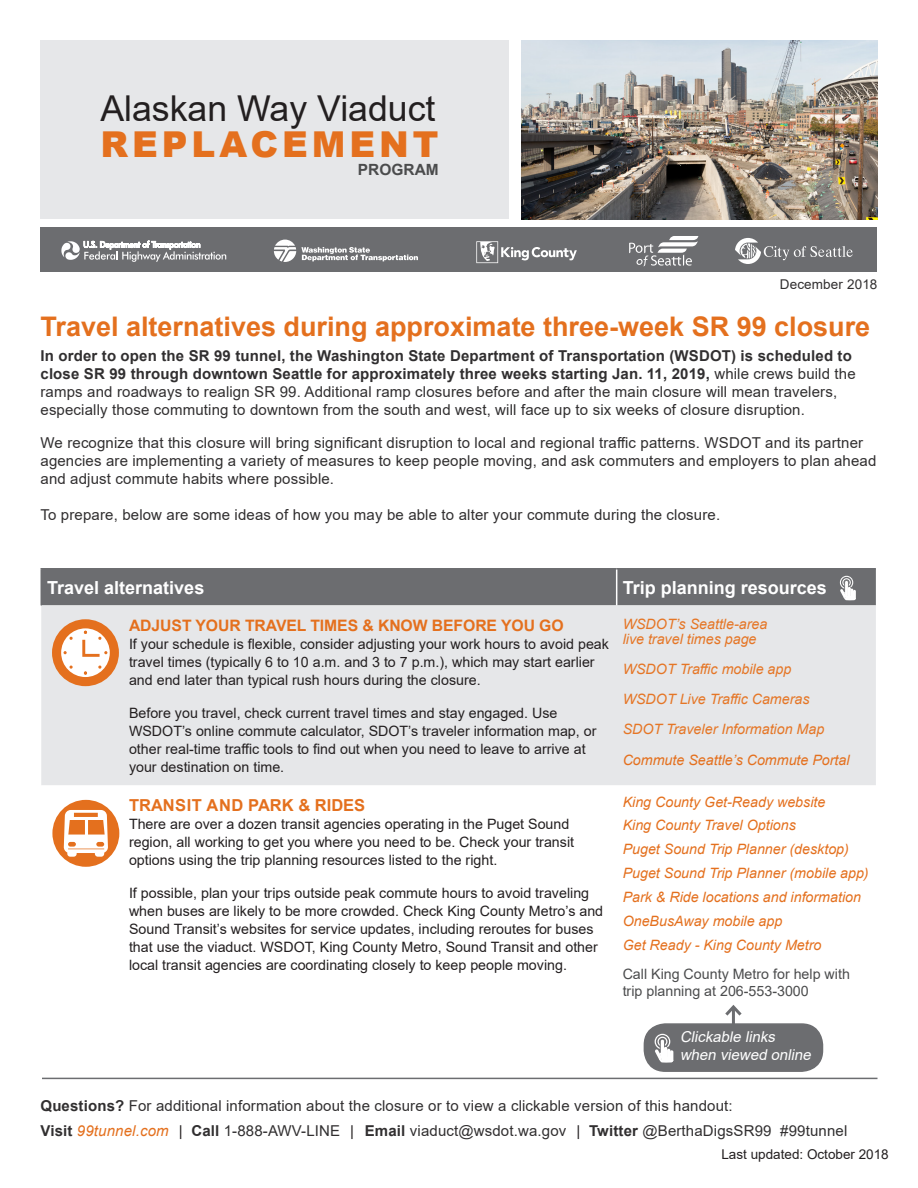
<style>
.page{position:relative;width:918px;height:1188px;background:#fff}
.page>*{position:absolute;margin:0;border:0;box-sizing:border-box;transform-origin:0 0}
.t1{font:35.7px "Arial";color:#231f20}
.t2{font:900 35.7px "Arial";letter-spacing:.11em;color:#e4701e}
.t3{font:700 27px "Arial";color:#e4701e}
.t4{font:700 18px "Arial";color:#fff}
.t5{font:700 16.5px "Arial";color:#e4701e}
.t6{font:700 15.75px "Arial";letter-spacing:-.005em;color:#e4701e}
.t7{font:700 15.45px "Arial";color:#4b4c4d}
.t8{font:15px/18px "Arial";letter-spacing:.01em;color:#312f30}
.t9{font:italic 15px/18px "Arial";color:#fff}
.t10{font:14.25px/18px "Arial";color:#231f20}
.t11{font:italic 14.25px "Arial";color:#e4701e}
.t12{font:italic 14.25px/15px "Arial";color:#e57626}
.t13{font:14.25px/17.1px "Arial";color:#4b4c4d}
.t14{font:13.5px "Arial";color:#231f20}
.t15{font:13.5px "Arial";letter-spacing:.01em;color:#312f30}
.s1{font-weight:700}
.s2{font-style:italic;color:#e4701e}
.s3{font-style:italic;color:#231f20}
</style>
<div class="page">
<img style="left:522px;top:40px;width:356px;height:179px">
<div style="left:40px;top:40px;width:469px;height:179px;background:#e6e7e9"></div>
<div style="left:41px;top:605px;width:835px;height:180px;background:#e6e7e9"></div>
<hr style="left:41px;top:568px;width:576px;height:2px;background:#6c6d70">
<hr style="left:617px;top:568px;width:259px;height:2px;background:#6c6d70">
<div style="left:52px;top:619px;width:67px;height:67px;background:#e4701e;border-radius:50%"></div>
<div style="left:61px;top:628px;width:49px;height:49px;background:#fff;border-radius:50%"></div>
<svg style="left:69px;top:665px;width:4px;height:4px"></svg>
<svg style="left:82px;top:631px;width:25px;height:26px"></svg>
<svg style="left:69px;top:637px;width:4px;height:3px"></svg>
<svg style="left:84px;top:671px;width:3px;height:4px"></svg>
<svg style="left:98px;top:665px;width:4px;height:4px"></svg>
<div style="left:52px;top:800px;width:67px;height:67px;background:#e4701e;border-radius:50%"></div>
<svg style="left:64px;top:810px;width:44px;height:47px"></svg>
<div style="left:40px;top:227px;width:838px;height:44px;background:#6c6d70"></div>
<svg style="left:735px;top:238px;width:118px;height:26px"></svg>
<svg style="left:61px;top:241px;width:165px;height:21px"></svg>
<svg style="left:274px;top:240px;width:144px;height:22px"></svg>
<svg style="left:476px;top:241px;width:101px;height:22px"></svg>
<svg style="left:629px;top:236px;width:69px;height:30px"></svg>
<hr style="left:42px;top:1078px;width:836px;height:1px;background:#6c6d70">
<div style="left:41px;top:569px;width:835px;height:36px;background:#6c6d70"></div>
<div style="left:644px;top:1024px;width:178px;height:47px;background:#6c6d70;border-radius:21px"></div>
<div style="left:644px;top:1023px;width:179px;height:49px;border:2px solid #6c6d70;border-radius:21px"></div>
<svg style="left:655px;top:1034px;width:18px;height:29px"></svg>
<hr style="left:732px;top:1007px;width:3px;height:24px;background:#6c6d70">
<svg style="left:725px;top:1005px;width:17px;height:11px"></svg>
<p class="t1" style="left:100px;top:84px;width:337px">Alaskan Way Viaduct</p>
<p class="t2" style="left:100px;top:118px;width:340px">REPLACEMENT</p>
<p class="t7" style="left:358px;top:158px;width:82px">PROGRAM</p>
<p class="t15" style="left:780px;top:275px;width:99px">December 2018</p>
<p class="t3" style="left:40px;top:307px;width:831px">Travel alternatives during approximate three-week SR 99 closure</p>
<p class="t8" style="left:41px;top:346px;width:817px"><span class="s1">In order to open the SR 99 tunnel, the Washington State Department of Transportation (WSDOT) is scheduled to close SR 99 through downtown Seattle for approximately three weeks starting Jan. 11, 2019,</span> while crews build the ramps and roadways to realign SR 99. Additional ramp closures before and after the main closure will mean travelers, especially those commuting to downtown from the south and west, will face up to six weeks of closure disruption.</p>
<p class="t8" style="left:41px;top:433px;width:837px">We recognize that this closure will bring significant disruption to local and regional traffic patterns. WSDOT and its partner agencies are implementing a variety of measures to keep people moving, and ask commuters and employers to plan ahead and adjust commute habits where possible.</p>
<p class="t8" style="left:41px;top:505px;width:681px">To prepare, below are some ideas of how you may be able to alter your commute during the closure.</p>
<p class="t4" style="left:47px;top:575px;width:159px">Travel alternatives</p>
<p class="t4" style="left:623px;top:575px;width:206px">Trip planning resources</p>
<p class="t6" style="left:129px;top:614px;width:436px">ADJUST YOUR TRAVEL TIMES &amp; KNOW BEFORE YOU GO</p>
<p class="t10" style="left:129px;top:635px;width:481px">If your schedule is flexible, consider adjusting your work hours to avoid peak travel times (typically 6 to 10 a.m. and 3 to 7 p.m.), which may start earlier and end later than typical rush hours during the closure.</p>
<p class="t10" style="left:129px;top:704px;width:469px">Before you travel, check current travel times and stay engaged. Use WSDOT’s online commute calculator, SDOT’s traveler information map, or other real-time traffic tools to find out when you need to leave to arrive at your destination on time.</p>
<p class="t12" style="left:623px;top:617px;width:146px">WSDOT’s Seattle-area live travel times page</p>
<p class="t12" style="left:623px;top:662px;width:170px">WSDOT Traffic mobile app</p>
<p class="t12" style="left:623px;top:692px;width:188px">WSDOT Live Traffic Cameras</p>
<p class="t12" style="left:623px;top:722px;width:203px">SDOT Traveler Information Map</p>
<p class="t11" style="left:623px;top:751px;width:229px">Commute Seattle’s Commute Portal</p>
<p class="t5" style="left:129px;top:794px;width:238px">TRANSIT AND PARK &amp; RIDES</p>
<p class="t10" style="left:129px;top:815px;width:447px">There are over a dozen transit agencies operating in the Puget Sound region, all working to get you where you need to be. Check your transit options using the trip planning resources listed to the right.</p>
<p class="t10" style="left:129px;top:884px;width:476px">If possible, plan your trips outside peak commute hours to avoid traveling when buses are likely to be more crowded. Check King County Metro’s and Sound Transit’s websites for service updates, including reroutes for buses that use the viaduct. WSDOT, King County Metro, Sound Transit and other local transit agencies are coordinating closely to keep people moving.</p>
<p class="t11" style="left:623px;top:792px;width:204px">King County Get-Ready website</p>
<p class="t11" style="left:623px;top:816px;width:175px">King County Travel Options</p>
<p class="t11" style="left:623px;top:840px;width:228px">Puget Sound Trip Planner (desktop)</p>
<p class="t11" style="left:623px;top:864px;width:248px">Puget Sound Trip Planner (mobile app)</p>
<p class="t11" style="left:623px;top:888px;width:240px">Park &amp; Ride locations and information</p>
<p class="t11" style="left:623px;top:912px;width:161px">OneBusAway mobile app</p>
<p class="t11" style="left:623px;top:935px;width:200px">Get Ready - King County Metro</p>
<p class="t13" style="left:623px;top:965px;width:229px">Call King County Metro for help with trip planning at 206-553-3000</p>
<p class="t9" style="left:680px;top:1028px;width:136px">Clickable links when viewed online</p>
<p class="t8" style="left:41px;top:1097px;width:694px"><span class="s1">Questions?</span> For additional information about the closure or to view a clickable version of this handout:</p>
<p class="t8" style="left:41px;top:1121px;width:808px"><span class="s1">Visit</span> <span class="s2">99tunnel.com</span> <span class="s3">|</span> <span class="s1">Call</span> 1-888-AWV-LINE <span class="s3">|</span> <span class="s1">Email</span> viaduct@wsdot.wa.gov <span class="s3">|</span> <span class="s1">Twitter</span> @BerthaDigsSR99 #99tunnel</p>
<p class="t14" style="left:721px;top:1145px;width:169px">Last updated: October 2018</p>
</div>
